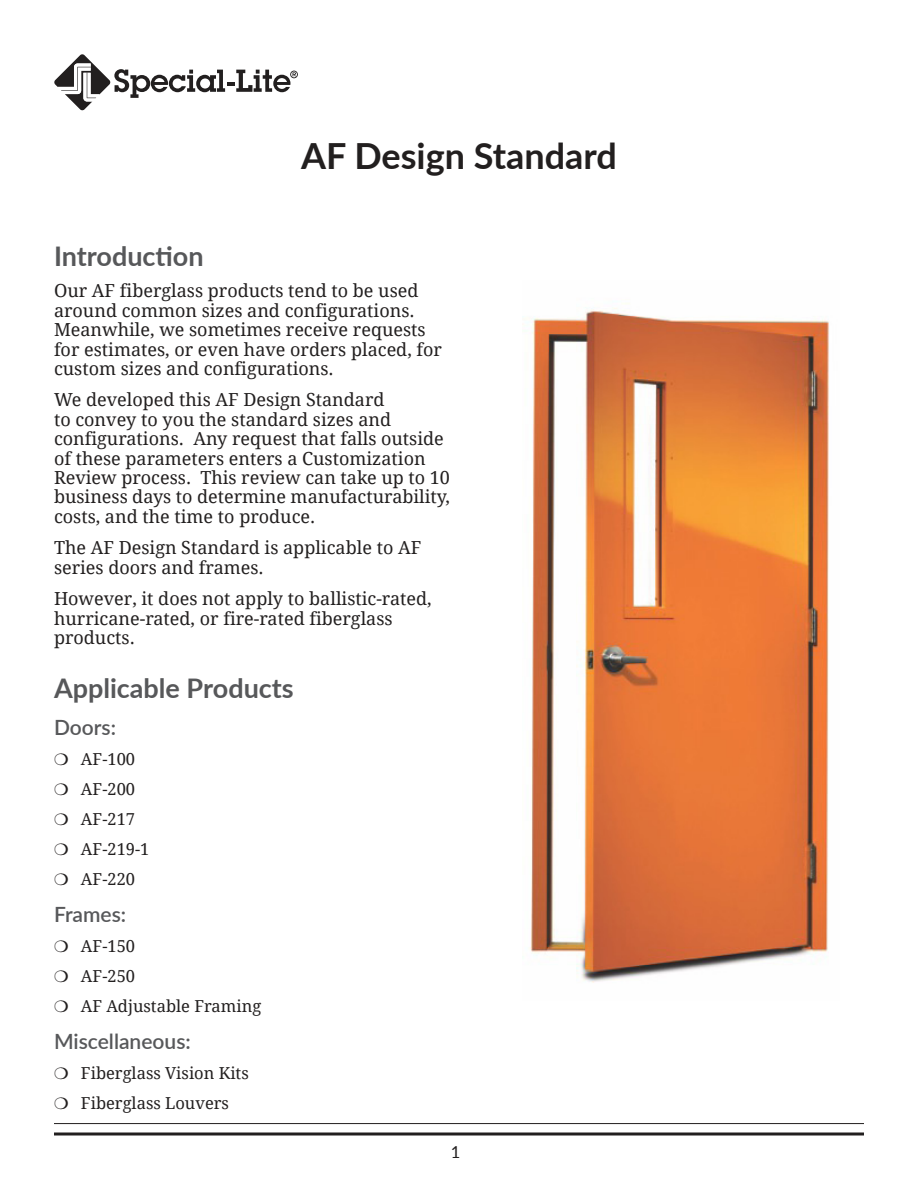
<style>
.page{position:relative;width:918px;height:1188px;background:#fff}
.page>*{position:absolute;margin:0;border:0;box-sizing:border-box;transform-origin:0 0}
.t1{font:700 36px "Lato";color:#221f1f}
.t2{font:700 27px "Lato";color:#57585a}
.t3{font:600 21px "Lato";color:#57585a}
.t4{font:18px/19.4px "Droid Serif";color:#221f1f}
.t5{font:16.5px/29.8px "Droid Serif";color:#221f1f}
.t6{font:16.5px "Lato";color:#221f1f}
</style>
<div class="page">
<svg style="left:54px;top:1132px;width:810px;height:4px;background:#595656"></svg>
<hr style="left:54px;top:1123px;width:810px;height:1px;background:#221f1f">
<svg style="left:54px;top:54px;width:244px;height:57px"></svg>
<img style="left:529px;top:303px;width:300px;height:680px">
<h1 class="t1" style="left:301px;top:141px;width:317px">AF Design Standard</h1>
<h2 class="t2" style="left:54px;top:236px;width:151px">Introduction</h2>
<p class="t4" style="left:54px;top:283px;width:390px">Our AF fiberglass products tend to be used around common sizes and configurations.<br>Meanwhile, we sometimes receive requests for estimates, or even have orders placed, for custom sizes and configurations.</p>
<p class="t4" style="left:54px;top:392px;width:398px">We developed this AF Design Standard<br>to convey to you the standard sizes and configurations. Any request that falls outside of these parameters enters a Customization Review process. This review can take up to 10 business days to determine manufacturability, costs, and the time to produce.</p>
<p class="t4" style="left:54px;top:540px;width:369px">The AF Design Standard is applicable to AF series doors and frames.</p>
<p class="t4" style="left:54px;top:591px;width:379px">However, it does not apply to ballistic-rated, hurricane-rated, or fire-rated fiberglass products.</p>
<h2 class="t2" style="left:54px;top:677px;width:241px">Applicable Products</h2>
<p class="t3" style="left:54px;top:719px;width:64px">Doors:</p>
<p class="t5" style="left:81px;top:746px;width:70px">AF-100<br>AF-200<br>AF-217<br>AF-219-1<br>AF-220</p>
<p class="t3" style="left:54px;top:906px;width:74px">Frames:</p>
<p class="t5" style="left:81px;top:933px;width:182px">AF-150<br>AF-250<br>AF Adjustable Framing</p>
<p class="t3" style="left:54px;top:1033px;width:138px">Miscellaneous:</p>
<p class="t5" style="left:81px;top:1060px;width:169px">Fiberglass Vision Kits<br>Fiberglass Louvers</p>
<p class="t6" style="left:451px;top:1146px;width:11px">1</p>
</div>
